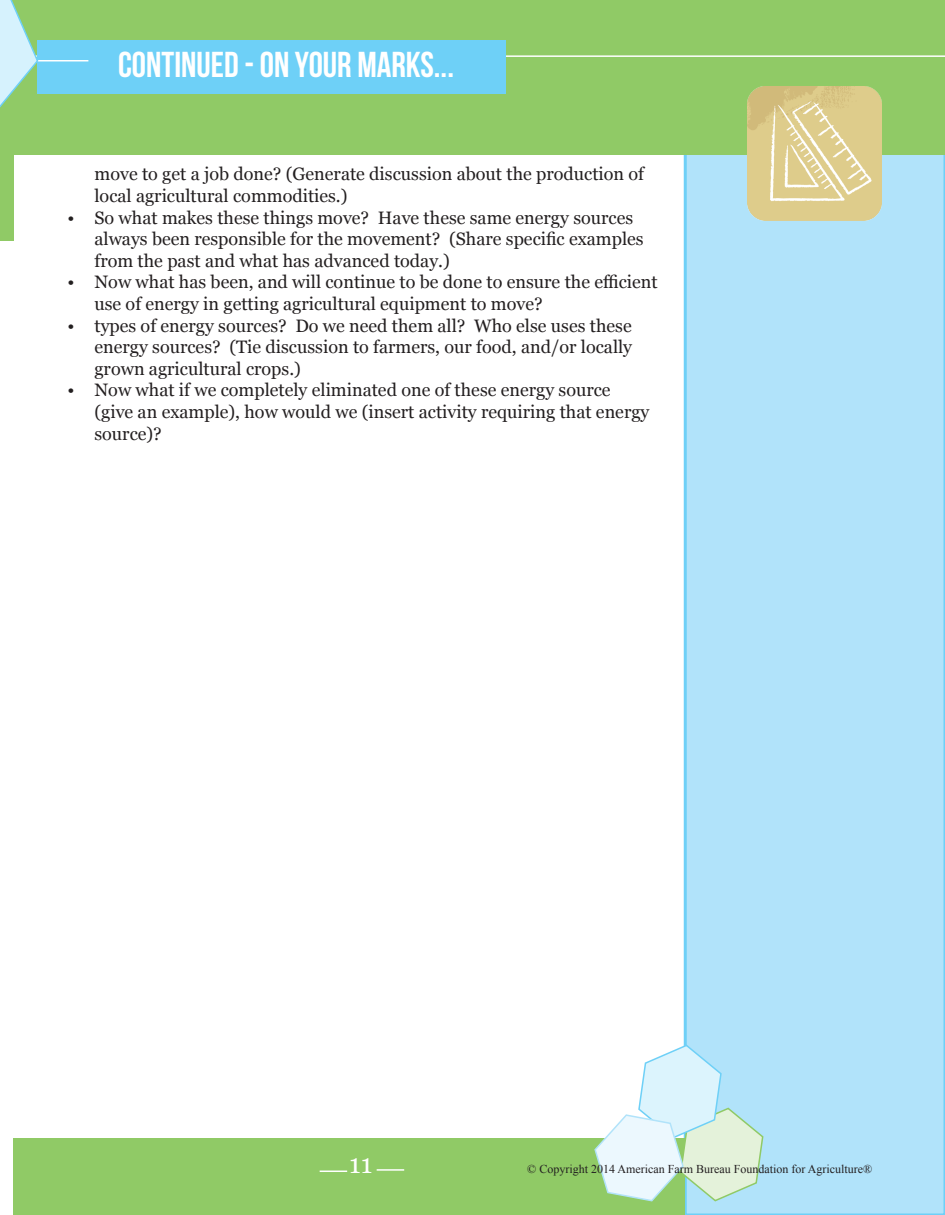
<style>
.page{position:relative;width:945px;height:1215px;background:#fff}
.page>*{position:absolute;margin:0;border:0;box-sizing:border-box;transform-origin:0 0}
.t1{font:36px "Bebas Neue";color:#fff}
.t2{font:27px "Georgia";color:#fff}
.t3{font:18px/21.6px "Georgia";color:#231f20}
.t4{font:12px "Times New Roman";color:#231f20}
</style>
<div class="page">
<div style="left:684px;top:155px;width:261px;height:1060px;background:#b1e3fa"></div>
<div style="left:14px;top:0;width:931px;height:155px;background:#90ca66"></div>
<hr style="left:14px;top:55px;width:931px;height:2px;background:#fff">
<div style="left:38px;top:40px;width:468px;height:54px;background:#6ed0f7"></div>
<div style="left:14px;top:1138px;width:671px;height:77px;background:#90ca66"></div>
<svg style="left:594px;top:1044px;width:170px;height:158px"></svg>
<img style="left:747px;top:87px;width:135px;height:134px">
<svg style="left:320px;top:1171px;width:27px;height:1px"></svg>
<hr style="left:377px;top:1169px;width:27px;height:2px;background:#fff">
<div style="left:0;top:0;width:14px;height:241px;background:#90ca66"></div>
<hr style="left:0;top:60px;width:88px;height:2px;background:#fff">
<svg style="left:0;top:0;width:39px;height:108px"></svg>
<p class="t1" style="left:118px;top:45px;width:337px">CONTINUED - ON YOUR MARKS...</p>
<p class="t3" style="left:94px;top:163px;width:551px">move to get a job done? (Generate discussion about the production of local agricultural commodities.)</p>
<p class="t3" style="left:94px;top:206px;width:551px;text-indent:-27px">• So what makes these things move? Have these same energy sources always been responsible for the movement? (Share specific examples from the past and what has advanced today.)</p>
<p class="t3" style="left:94px;top:271px;width:565px;text-indent:-27px">• Now what has been, and will continue to be done to ensure the efficient use of energy in getting agricultural equipment to move?</p>
<p class="t3" style="left:94px;top:314px;width:539px;text-align:justify;text-indent:-27px">• types of energy sources? Do we need them all? Who else uses these energy sources? (Tie discussion to farmers, our food, and/or locally grown agricultural crops.)</p>
<p class="t3" style="left:94px;top:379px;width:556px;text-indent:-27px">• Now what if we completely eliminated one of these energy source (give an example), how would we (insert activity requiring that energy source)?</p>
<p class="t2" style="left:349px;top:1144px;width:25px">11</p>
<h2 class="t2" style="left:341px;top:1145px;width:16px">3</h2>
<p class="t4" style="left:527px;top:1161px;width:346px">© Copyright 2014 American Farm Bureau Foundation for Agriculture®</p>
</div>
